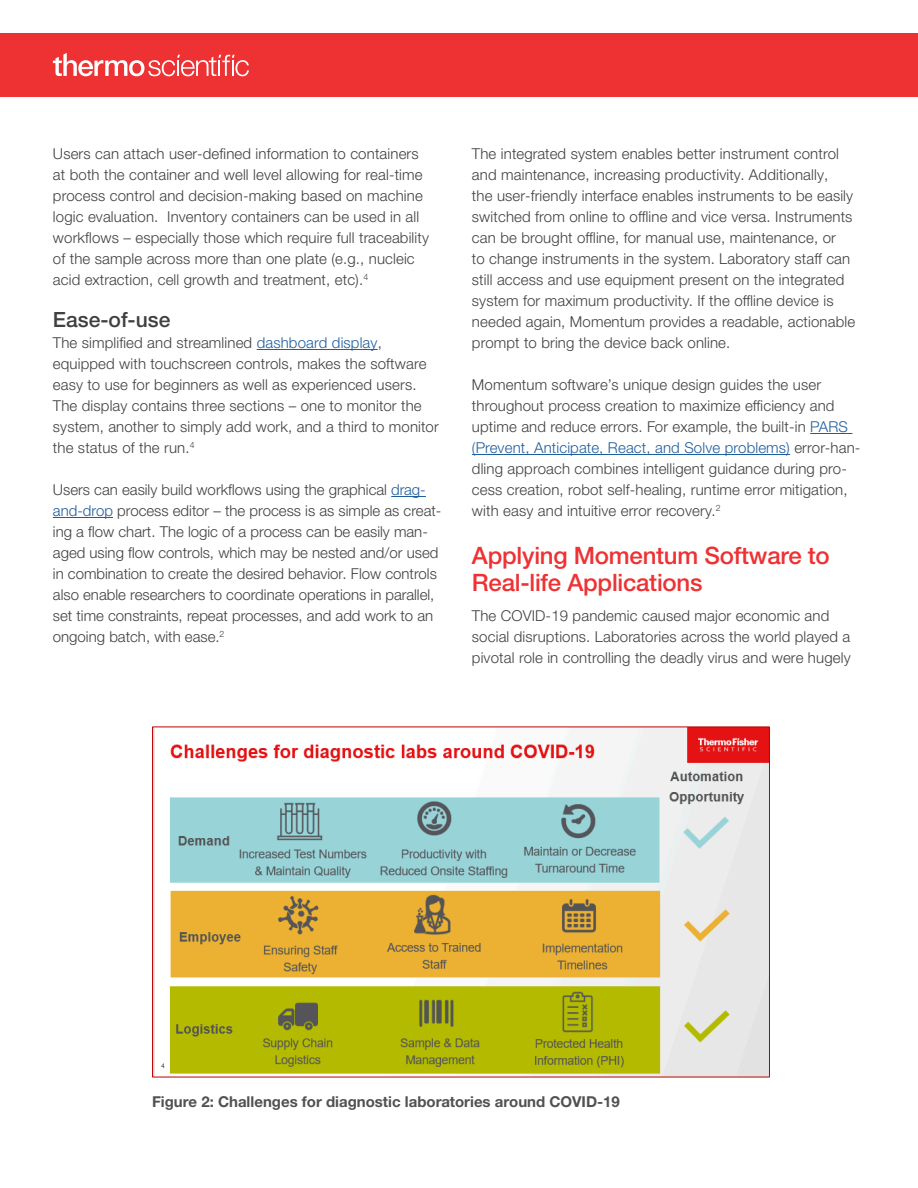
<style>
.page{position:relative;width:918px;height:1188px;background:#fff}
.page>*{position:absolute;margin:0;border:0;box-sizing:border-box;transform-origin:0 0}
.Subject_Header{font:500 24px/27px "Helvetica Neue LTW1 G";letter-spacing:-.01em;color:#ee3234}
.Secondary_Header{font:500 21px "Helvetica Neue LTW1 G";color:#404041}
.Body_Copy{font:300 15px/21px "Helvetica Neue LTW1 G";letter-spacing:.01em;color:#404041}
.Captio{font:700 15px "Helvetica Neue LTW1 G";color:#515153}
.s1{color:#1f5e9d}
</style>
<div class="page">
<div style="left:0;top:33px;width:918px;height:63px;background:#ee3133"></div>
<svg style="left:53px;top:53px;width:196px;height:23px"></svg>
<hr style="left:257px;top:349px;width:121px;height:1px;background:#1f5e9d">
<hr style="left:391px;top:496px;width:35px;height:1px;background:#1f5e9d">
<hr style="left:53px;top:517px;width:60px;height:1px;background:#1f5e9d">
<hr style="left:810px;top:433px;width:42px;height:1px;background:#1f5e9d">
<hr style="left:472px;top:454px;width:318px;height:1px;background:#1f5e9d">
<img style="left:154px;top:728px;width:614px;height:348px">
<p class="Body_Copy" style="left:53px;top:143px;width:378px">Users can attach user-defined information to containers at both the container and well level allowing for real-time process control and decision-making based on machine logic evaluation. Inventory containers can be used in all workflows – especially those which require full traceability of the sample across more than one plate (e.g., nucleic acid extraction, cell growth and treatment, etc).<sup>4</sup></p>
<p class="Secondary_Header" style="left:53px;top:307px;width:119px">Ease-of-use</p>
<p class="Body_Copy" style="left:53px;top:332px;width:387px">The simplified and streamlined <span class="s1">dashboard display</span>, equipped with touchscreen controls, makes the software easy to use for beginners as well as experienced users.<br>The display contains three sections – one to monitor the system, another to simply add work, and a third to monitor the status of the run.<sup>4</sup></p>
<p class="Body_Copy" style="left:53px;top:479px;width:390px">Users can easily build workflows using the graphical <span class="s1">drag&shy;and-drop</span> process editor – the process is as simple as creat&shy;ing a flow chart. The logic of a process can be easily man&shy;aged using flow controls, which may be nested and/or used in combination to create the desired behavior. Flow controls also enable researchers to coordinate operations in parallel, set time constraints, repeat processes, and add work to an ongoing batch, with ease.<sup>2</sup></p>
<p class="Body_Copy" style="left:472px;top:143px;width:385px">The integrated system enables better instrument control and maintenance, increasing productivity. Additionally,<br>the user-friendly interface enables instruments to be easily switched from online to offline and vice versa. Instruments can be brought offline, for manual use, maintenance, or<br>to change instruments in the system. Laboratory staff can still access and use equipment present on the integrated system for maximum productivity. If the offline device is needed again, Momentum provides a readable, actionable prompt to bring the device back online.</p>
<p class="Body_Copy" style="left:472px;top:374px;width:390px">Momentum software’s unique design guides the user throughout process creation to maximize efficiency and uptime and reduce errors. For example, the built-in <span class="s1">PARS (Prevent, Anticipate, React, and Solve problems)</span> error-han&shy;dling approach combines intelligent guidance during pro&shy;cess creation, robot self-healing, runtime error mitigation, with easy and intuitive error recovery.<sup>2</sup></p>
<p class="Subject_Header" style="left:472px;top:542px;width:359px">Applying Momentum Software to<br>Real-life Applications</p>
<p class="Body_Copy" style="left:472px;top:605px;width:380px">The COVID-19 pandemic caused major economic and social disruptions. Laboratories across the world played a pivotal role in controlling the deadly virus and were hugely</p>
<p class="Captio" style="left:152px;top:1092px;width:469px">Figure 2: Challenges for diagnostic laboratories around COVID-19</p>
</div>
